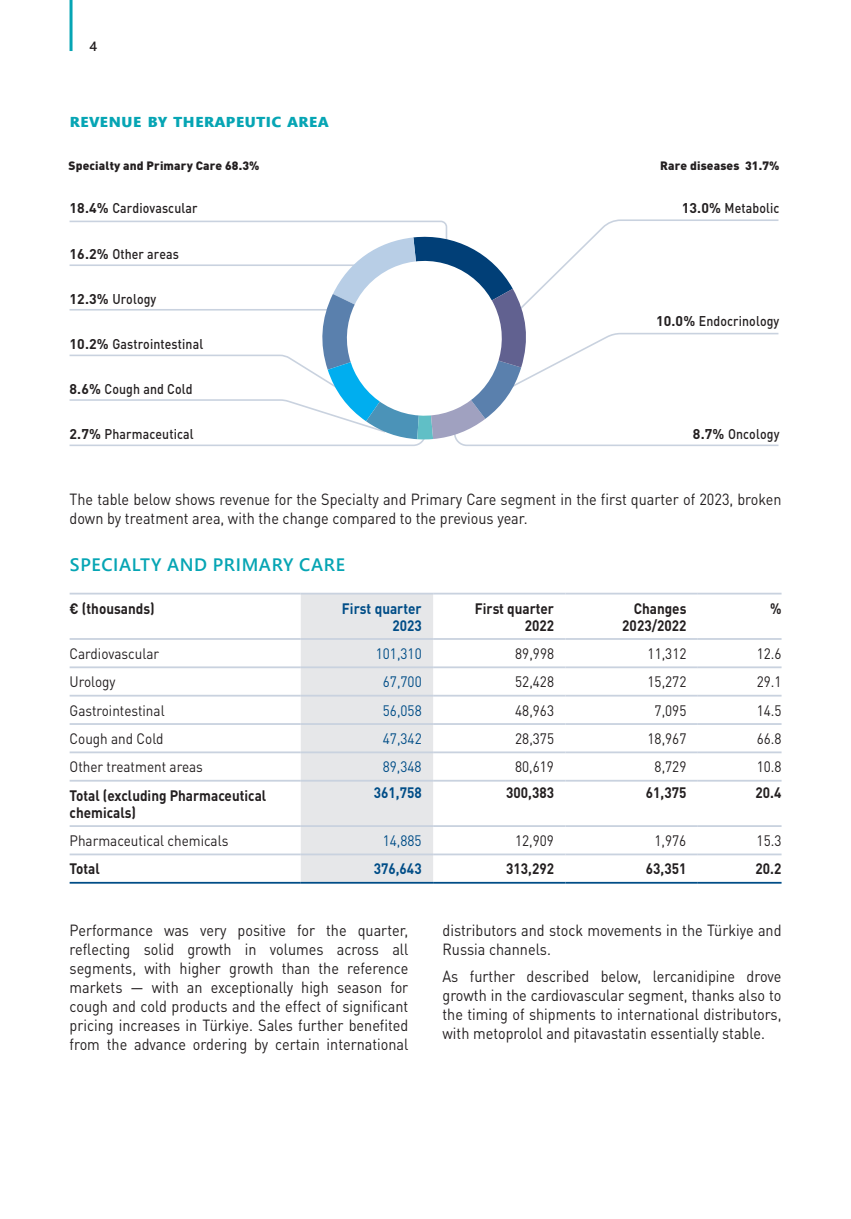
<style>
.page{position:relative;width:851px;height:1219px;background:#fff}
.page>*{position:absolute;margin:0;border:0;box-sizing:border-box;transform-origin:0 0}
.t1{font:700 19px "Segoe UI";color:#06a5b4}
.t2{font:600 18px "Segoe UI";letter-spacing:.035em;color:#06a5b4}
.t3{font:16px/19px "DINOT";color:#231f20;scale:.9 1}
.t4{font:15px "DINOT";color:#231f20;scale:.9 1}
.t5{font:700 15px/17px "DINOT";color:#231f20;text-align:right;scale:.9 1}
.t6{font:15px "DINOT";color:#004d87;scale:.9 1}
.t7{font:700 15px/17px "DINOT";color:#004d87;text-align:right;scale:.9 1}
.t8{font:500 14px "DINOT";letter-spacing:.01em;color:#231f20;scale:.88 1}
.t9{font:600 13.4px "Segoe UI";color:#231f20}
.t10{font:900 12px "DINOT";letter-spacing:.01em;color:#231f20}
.s1{font-weight:700}
</style>
<div class="page">
<hr style="left:69px;top:0;width:3px;height:51px;background:#06a5b4">
<div style="left:301px;top:594px;width:132px;height:288px;background:#e6e7e9"></div>
<hr style="left:70px;top:882px;width:231px;height:2px;background:#004d87">
<hr style="left:301px;top:882px;width:132px;height:2px;background:#004d87">
<hr style="left:433px;top:882px;width:132px;height:2px;background:#004d87">
<hr style="left:565px;top:882px;width:132px;height:2px;background:#004d87">
<hr style="left:697px;top:882px;width:84px;height:2px;background:#004d87">
<hr style="left:70px;top:593px;width:231px;height:1px;background:#c9d2df">
<hr style="left:301px;top:593px;width:132px;height:1px;background:#c9d2df">
<hr style="left:433px;top:593px;width:132px;height:1px;background:#c9d2df">
<hr style="left:565px;top:593px;width:132px;height:1px;background:#c9d2df">
<hr style="left:697px;top:593px;width:84px;height:1px;background:#c9d2df">
<hr style="left:70px;top:638px;width:231px;height:2px;background:#c9d2df">
<hr style="left:301px;top:638px;width:132px;height:2px;background:#c9d2df">
<hr style="left:433px;top:638px;width:132px;height:2px;background:#c9d2df">
<hr style="left:565px;top:638px;width:132px;height:2px;background:#c9d2df">
<hr style="left:697px;top:638px;width:84px;height:2px;background:#c9d2df">
<hr style="left:70px;top:666px;width:231px;height:2px;background:#c9d2df">
<hr style="left:301px;top:666px;width:132px;height:2px;background:#c9d2df">
<hr style="left:433px;top:666px;width:132px;height:2px;background:#c9d2df">
<hr style="left:565px;top:666px;width:132px;height:2px;background:#c9d2df">
<hr style="left:697px;top:666px;width:84px;height:2px;background:#c9d2df">
<hr style="left:70px;top:695px;width:231px;height:2px;background:#c9d2df">
<hr style="left:301px;top:695px;width:132px;height:2px;background:#c9d2df">
<hr style="left:433px;top:695px;width:132px;height:2px;background:#c9d2df">
<hr style="left:565px;top:695px;width:132px;height:2px;background:#c9d2df">
<hr style="left:697px;top:695px;width:84px;height:2px;background:#c9d2df">
<hr style="left:70px;top:723px;width:231px;height:2px;background:#c9d2df">
<hr style="left:301px;top:723px;width:132px;height:2px;background:#c9d2df">
<hr style="left:433px;top:723px;width:132px;height:2px;background:#c9d2df">
<hr style="left:565px;top:723px;width:132px;height:2px;background:#c9d2df">
<hr style="left:697px;top:723px;width:84px;height:2px;background:#c9d2df">
<hr style="left:70px;top:751px;width:231px;height:2px;background:#c9d2df">
<hr style="left:301px;top:751px;width:132px;height:2px;background:#c9d2df">
<hr style="left:433px;top:751px;width:132px;height:2px;background:#c9d2df">
<hr style="left:565px;top:751px;width:132px;height:2px;background:#c9d2df">
<hr style="left:697px;top:751px;width:84px;height:2px;background:#c9d2df">
<hr style="left:70px;top:780px;width:231px;height:2px;background:#c9d2df">
<hr style="left:301px;top:780px;width:132px;height:2px;background:#c9d2df">
<hr style="left:433px;top:780px;width:132px;height:2px;background:#c9d2df">
<hr style="left:565px;top:780px;width:132px;height:2px;background:#c9d2df">
<hr style="left:697px;top:780px;width:84px;height:2px;background:#c9d2df">
<hr style="left:70px;top:825px;width:231px;height:2px;background:#c9d2df">
<hr style="left:301px;top:825px;width:132px;height:2px;background:#c9d2df">
<hr style="left:433px;top:825px;width:132px;height:2px;background:#c9d2df">
<hr style="left:565px;top:825px;width:132px;height:2px;background:#c9d2df">
<hr style="left:697px;top:825px;width:84px;height:2px;background:#c9d2df">
<hr style="left:70px;top:853px;width:231px;height:2px;background:#c9d2df">
<hr style="left:301px;top:853px;width:132px;height:2px;background:#c9d2df">
<hr style="left:433px;top:853px;width:132px;height:2px;background:#c9d2df">
<hr style="left:565px;top:853px;width:132px;height:2px;background:#c9d2df">
<hr style="left:697px;top:853px;width:84px;height:2px;background:#c9d2df">
<svg style="left:69px;top:440px;width:710px;height:6px"></svg>
<svg style="left:529px;top:219px;width:250px;height:160px"></svg>
<svg style="left:69px;top:220px;width:460px;height:220px"></svg>
<p class="t9" style="left:89px;top:34px;width:9px">4</p>
<p class="t1" style="left:69px;top:103px;width:261px">revenue by therapeutic area</p>
<p class="t10" style="left:68px;top:158px;width:192px">Specialty and Primary Care 68.3%</p>
<p class="t10" style="left:660px;top:158px;width:121px">Rare diseases 31.7%</p>
<p class="t8" style="left:70px;top:199px;width:147px"><span class="s1">18.4%</span> Cardiovascular</p>
<p class="t8" style="left:70px;top:244px;width:126px"><span class="s1">16.2%</span> Other areas</p>
<p class="t8" style="left:70px;top:290px;width:100px"><span class="s1">12.3%</span> Urology</p>
<p class="t8" style="left:70px;top:335px;width:153px"><span class="s1">10.2%</span> Gastrointestinal</p>
<p class="t8" style="left:70px;top:380px;width:141px"><span class="s1">8.6%</span> Cough and Cold</p>
<p class="t8" style="left:70px;top:425px;width:142px"><span class="s1">2.7%</span> Pharmaceutical</p>
<p class="t8" style="left:681px;top:199px;width:112px"><span class="s1">13.0%</span> Metabolic</p>
<p class="t8" style="left:656px;top:312px;width:142px"><span class="s1">10.0%</span> Endocrinology</p>
<p class="t8" style="left:692px;top:425px;width:100px"><span class="s1">8.7%</span> Oncology</p>
<p class="t3" style="left:70px;top:490px;width:792px">The table below shows revenue for the Specialty and Primary Care segment in the first quarter of 2023, broken down by treatment area, with the change compared to the previous year.</p>
<p class="t2" style="left:70px;top:548px;width:276px">SPECIALTY AND PRIMARY CARE</p>
<p class="t5" style="left:70px;top:599px;width:96px">€ (thousands)</p>
<p class="t7" style="left:342px;top:599px;width:90px">First quarter<br>2023</p>
<p class="t5" style="left:475px;top:599px;width:89px">First quarter<br>2022</p>
<p class="t5" style="left:622px;top:599px;width:73px">Changes<br>2023/2022</p>
<p class="t5" style="left:770px;top:599px;width:14px">%</p>
<p class="t4" style="left:70px;top:644px;width:101px">Cardiovascular</p>
<p class="t6" style="left:376px;top:644px;width:52px">101,310</p>
<p class="t4" style="left:515px;top:644px;width:45px">89,998</p>
<p class="t4" style="left:647px;top:644px;width:45px">11,312</p>
<p class="t4" style="left:756px;top:644px;width:29px">12.6</p>
<p class="t4" style="left:70px;top:672px;width:53px">Urology</p>
<p class="t6" style="left:383px;top:672px;width:45px">67,700</p>
<p class="t4" style="left:515px;top:672px;width:45px">52,428</p>
<p class="t4" style="left:647px;top:672px;width:45px">15,272</p>
<p class="t4" style="left:756px;top:672px;width:29px">29.1</p>
<p class="t4" style="left:70px;top:701px;width:107px">Gastrointestinal</p>
<p class="t6" style="left:383px;top:701px;width:45px">56,058</p>
<p class="t4" style="left:515px;top:701px;width:45px">48,963</p>
<p class="t4" style="left:654px;top:701px;width:37px">7,095</p>
<p class="t4" style="left:756px;top:701px;width:29px">14.5</p>
<p class="t4" style="left:70px;top:729px;width:106px">Cough and Cold</p>
<p class="t6" style="left:383px;top:729px;width:45px">47,342</p>
<p class="t4" style="left:515px;top:729px;width:45px">28,375</p>
<p class="t4" style="left:647px;top:729px;width:45px">18,967</p>
<p class="t4" style="left:756px;top:729px;width:29px">66.8</p>
<p class="t4" style="left:70px;top:757px;width:150px">Other treatment areas</p>
<p class="t6" style="left:383px;top:757px;width:45px">89,348</p>
<p class="t4" style="left:515px;top:757px;width:45px">80,619</p>
<p class="t4" style="left:654px;top:757px;width:37px">8,729</p>
<p class="t4" style="left:756px;top:757px;width:29px">10.8</p>
<p class="t5" style="left:69px;top:786px;width:220px;text-align:left">Total (excluding Pharmaceutical chemicals)</p>
<p class="t7" style="left:374px;top:783px;width:55px">361,758</p>
<p class="t5" style="left:506px;top:783px;width:55px">300,383</p>
<p class="t5" style="left:645px;top:783px;width:46px">61,375</p>
<p class="t5" style="left:755px;top:783px;width:30px">20.4</p>
<p class="t4" style="left:69px;top:831px;width:178px">Pharmaceutical chemicals</p>
<p class="t6" style="left:383px;top:831px;width:45px">14,885</p>
<p class="t4" style="left:515px;top:831px;width:45px">12,909</p>
<p class="t4" style="left:654px;top:831px;width:37px">1,976</p>
<p class="t4" style="left:756px;top:831px;width:29px">15.3</p>
<p class="t5" style="left:69px;top:860px;width:35px">Total</p>
<p class="t7" style="left:374px;top:860px;width:55px">376,643</p>
<p class="t5" style="left:506px;top:860px;width:55px">313,292</p>
<p class="t5" style="left:645px;top:860px;width:46px">63,351</p>
<p class="t5" style="left:755px;top:860px;width:30px">20.2</p>
<p class="t3" style="left:69px;top:920px;width:378px;text-align:justify">Performance was very positive for the quarter, reflecting solid growth in volumes across all segments, with higher growth than the reference markets — with an exceptionally high season for cough and cold products and the effect of significant pricing increases in Türkiye. Sales further benefited from the advance ordering by certain international</p>
<p class="t3" style="left:442px;top:920px;width:378px">distributors and stock movements in the Türkiye and<br>Russia channels.</p>
<p class="t3" style="left:442px;top:967px;width:378px;text-align:justify">As further described below, lercanidipine drove growth in the cardiovascular segment, thanks also to the timing of shipments to international distributors, with metoprolol and pitavastatin essentially stable.</p>
</div>
